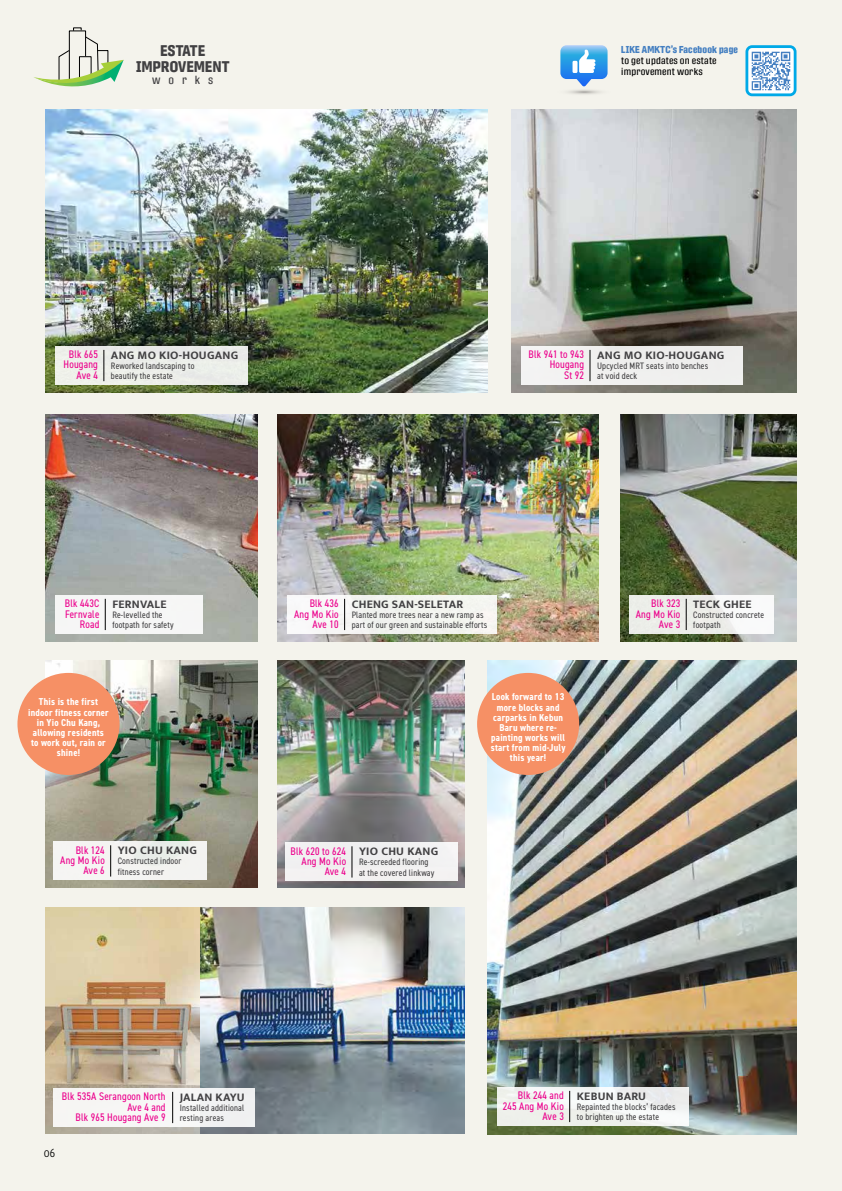
<style>
.page{position:relative;width:842px;height:1191px;background:#f4f3ec}
.page>*{position:absolute;margin:0;border:0;box-sizing:border-box;transform-origin:0 0}
.t1{font:700 15.4px/15.4px "Protipo Compact";letter-spacing:.025em;color:#414042;text-align:center}
.t2{font:12px "Lemon Sans Next Cond S Light";color:#000}
.t3{font:700 11.9px "Mukta";letter-spacing:.02em;color:#414042}
.t4{font:11.8px "Protipo Compact";letter-spacing:.67em;color:#414042}
.t5{font:condensed 11px/10.2px "DIN2014";letter-spacing:.02em;color:#ec008c;text-align:right}
.t6{font:700 condensed 10px/10.2px "DIN2014";letter-spacing:.02em;color:#fff;text-align:center}
.t7{font:10px/11px "Protipo Compact";letter-spacing:.015em;color:#000}
.t8{font:700 10px "Protipo Compact";letter-spacing:.02em;color:#447fc1}
.t9{font:condensed 9.3px/10.2px "DIN2014";letter-spacing:.02em;color:#414042}
</style>
<div class="page">
<div style="left:747px;top:47px;width:48px;height:48px;background:#fff;border-radius:5px"></div>
<img style="left:751px;top:51px;width:40px;height:40px">
<div style="left:745px;top:45px;width:51px;height:51px;border:3px solid #00a9e7;border-radius:5px"></div>
<svg style="left:34px;top:27px;width:90px;height:60px"></svg>
<svg style="left:560px;top:45px;width:48px;height:49px"></svg>
<img style="left:278px;top:414px;width:320px;height:227px">
<img style="left:620px;top:414px;width:177px;height:227px">
<img style="left:45px;top:414px;width:213px;height:227px">
<img style="left:45px;top:661px;width:213px;height:226px">
<img style="left:278px;top:661px;width:187px;height:226px">
<img style="left:45px;top:109px;width:443px;height:284px">
<img style="left:512px;top:109px;width:285px;height:284px">
<div style="left:55px;top:346px;width:193px;height:38px;background:#eceee9"></div>
<hr style="left:103px;top:350px;width:1px;height:31px;background:#000">
<div style="left:55px;top:595px;width:147px;height:38px;background:#f6f6f6"></div>
<hr style="left:105px;top:599px;width:1px;height:31px;background:#000">
<div style="left:629px;top:595px;width:145px;height:38px;background:linear-gradient(to right,#e6e8e2,#f9f9fa)"></div>
<hr style="left:686px;top:599px;width:1px;height:31px;background:#000">
<div style="left:53px;top:841px;width:153px;height:38px;background:#f4f3f1"></div>
<hr style="left:110px;top:845px;width:1px;height:31px;background:#000">
<div style="left:285px;top:842px;width:173px;height:38px;background:#f1f1f1"></div>
<hr style="left:351px;top:846px;width:1px;height:31px;background:#000">
<div style="left:521px;top:346px;width:221px;height:38px;background:#f0f0ee"></div>
<hr style="left:589px;top:350px;width:1px;height:31px;background:#000">
<div style="left:287px;top:595px;width:210px;height:38px;background:#f4f5f1"></div>
<hr style="left:344px;top:599px;width:1px;height:31px;background:#000">
<img style="left:200px;top:907px;width:265px;height:226px">
<img style="left:488px;top:661px;width:309px;height:473px">
<img style="left:45px;top:907px;width:155px;height:226px">
<div style="left:53px;top:1087px;width:202px;height:39px;background:#f6f6f4"></div>
<hr style="left:172px;top:1091px;width:1px;height:32px;background:#000">
<div style="left:497px;top:1086px;width:191px;height:39px;background:#f0f1f0"></div>
<hr style="left:569px;top:1090px;width:1px;height:32px;background:#000">
<div style="left:17px;top:673px;width:103px;height:102px;background:#f69065;border-radius:50%"></div>
<div style="left:477px;top:673px;width:102px;height:102px;background:#f69065;border-radius:50%"></div>
<h1 class="t1" style="left:136px;top:43px;width:95px">ESTATE<br>IMPROVEMENT</h1>
<p class="t4" style="left:152px;top:73px;width:63px">works</p>
<p class="t5" style="left:64px;top:350px;width:36px;line-height:9.2px;text-align:center">Blk 665<br>Hougang</p>
<p class="t5" style="left:77px;top:369px;width:23px">Ave 4</p>
<p class="t3" style="left:111px;top:348px;width:129px">ANG MO KIO-HOUGANG</p>
<p class="t9" style="left:111px;top:360px;width:85px">Reworked landscaping to beautify the estate</p>
<p class="t8" style="left:621px;top:44px;width:118px">LIKE AMKTC’s Facebook page</p>
<p class="t7" style="left:621px;top:55px;width:97px">to get updates on estate improvement works</p>
<p class="t5" style="left:528px;top:350px;width:57px;line-height:9.2px">Blk 941 to 943<br>Hougang</p>
<p class="t5" style="left:564px;top:369px;width:21px">St 92</p>
<p class="t3" style="left:597px;top:348px;width:129px">ANG MO KIO-HOUGANG</p>
<p class="t9" style="left:597px;top:360px;width:113px">Upcycled MRT seats into benches at void deck</p>
<p class="t5" style="left:65px;top:598px;width:36px">Blk 443C<br>Fernvale<br>Road</p>
<p class="t3" style="left:693px;top:596px;width:60px">TECK GHEE</p>
<p class="t5" style="left:294px;top:598px;width:46px">Blk 436<br>Ang Mo Kio<br>Ave 10</p>
<p class="t5" style="left:636px;top:598px;width:46px">Blk 323<br>Ang Mo Kio<br>Ave 3</p>
<p class="t3" style="left:352px;top:596px;width:113px">CHENG SAN-SELETAR</p>
<p class="t9" style="left:352px;top:609px;width:137px">Planted more trees near a new ramp as part of our green and sustainable efforts</p>
<p class="t3" style="left:112px;top:596px;width:56px">FERNVALE</p>
<p class="t9" style="left:112px;top:609px;width:63px">Re-levelled the footpath for safety</p>
<p class="t9" style="left:693px;top:609px;width:72px">Constructed concrete footpath</p>
<p class="t6" style="left:28px;top:696px;width:82px">This is the first indoor fitness corner in Yio Chu Kang, allowing residents to work out, rain or shine!</p>
<p class="t6" style="left:491px;top:691px;width:76px">Look forward to 13 more blocks and carparks in Kebun<br>Baru where re&shy;painting works will start from mid-July this year!</p>
<p class="t5" style="left:60px;top:844px;width:46px">Blk 124<br>Ang Mo Kio<br>Ave 6</p>
<p class="t3" style="left:359px;top:844px;width:81px">YIO CHU KANG</p>
<p class="t3" style="left:118px;top:843px;width:81px">YIO CHU KANG</p>
<p class="t9" style="left:118px;top:855px;width:65px">Constructed indoor fitness corner</p>
<p class="t5" style="left:290px;top:845px;width:57px">Blk 620 to 624<br>Ang Mo Kio<br>Ave 4</p>
<p class="t9" style="left:359px;top:856px;width:77px">Re-screeded flooring at the covered linkway</p>
<p class="t5" style="left:503px;top:1090px;width:62px">Blk 244 and<br>245 Ang Mo Kio<br>Ave 3</p>
<p class="t5" style="left:62px;top:1091px;width:105px">Blk 535A Serangoon North<br>Ave 4 and<br>Blk 965 Hougang Ave 9</p>
<p class="t3" style="left:577px;top:1088px;width:71px">KEBUN BARU</p>
<p class="t3" style="left:180px;top:1089px;width:67px">JALAN KAYU</p>
<p class="t9" style="left:180px;top:1102px;width:66px">Installed additional resting areas</p>
<p class="t9" style="left:577px;top:1101px;width:100px">Repainted the blocks’ facades to brighten up the estate</p>
<p class="t2" style="left:44px;top:1145px;width:13px">06</p>
</div>
